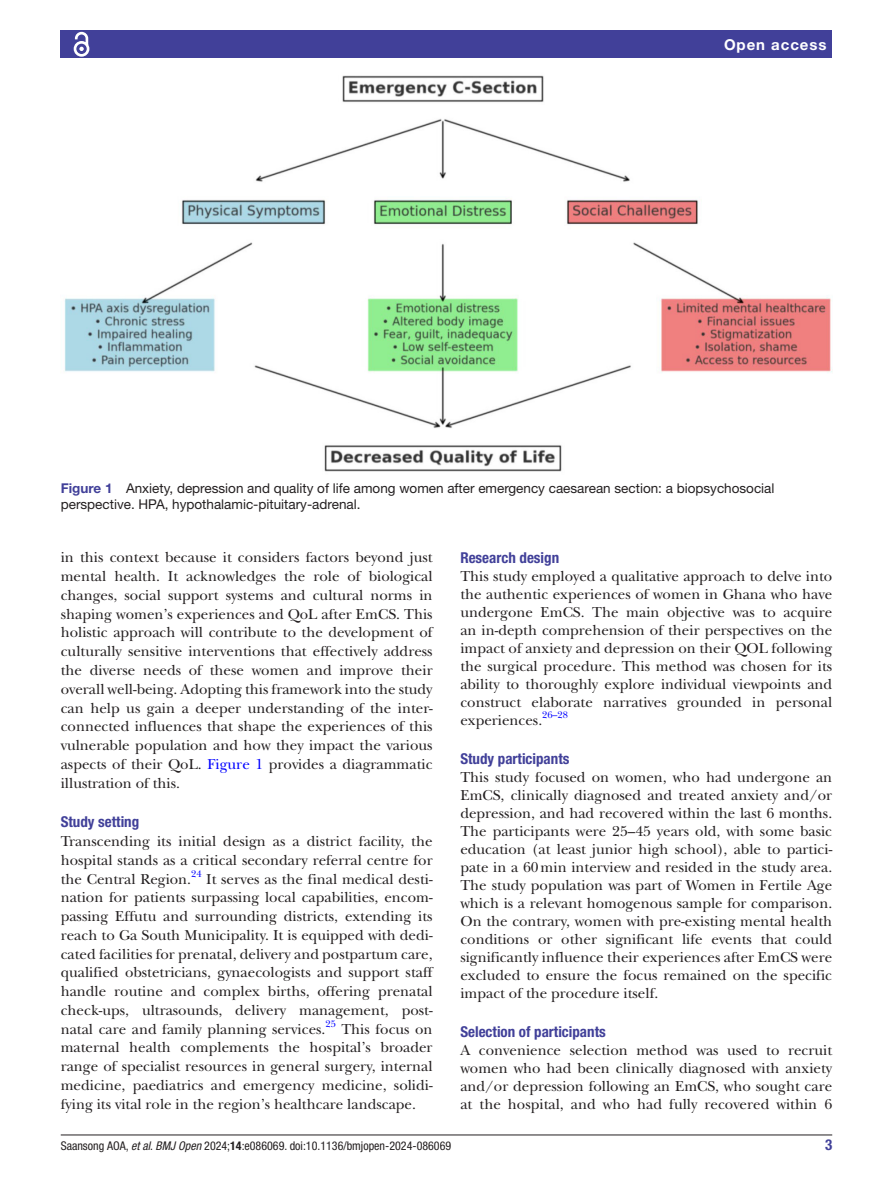
<style>
.page{position:relative;width:893px;height:1191px;background:#fff}
.page>*{position:absolute;margin:0;border:0;box-sizing:border-box;transform-origin:0 0}
.t1{font:15px/18.8px "New Baskerville";color:#231f20;text-align:justify}
.t2{font:700 condensed 15px "Helvetica Neue LT Std";color:#414099}
.t3{font:700 15px "Helvetica Neue LT Std";letter-spacing:.065em;color:#fff}
.t4{font:13.5px/16.2px "Helvetica Neue LT Std";color:#231f20}
.t5{font:condensed 12px "Helvetica Neue LT Std";color:#231f20}
.t6{font:9.9px "New Baskerville";color:#00f}
.s1{font-weight:700;color:#414099}
.s2{color:#00f}
.s3{font-style:italic}
.s4{font-weight:700}
</style>
<div class="page">
<hr style="left:61px;top:1134px;width:771px;height:1px;background:#231f20">
<div style="left:61px;top:31px;width:771px;height:27px;background:#414099"></div>
<svg style="left:73px;top:31px;width:17px;height:26px"></svg>
<img style="left:64px;top:75px;width:768px;height:397px">
<p class="t3" style="left:724px;top:35px;width:104px">Open access</p>
<p class="t4" style="left:61px;top:479px;width:715px"><span class="s1">Figure 1</span> Anxiety, depression and quality of life among women after emergency caesarean section: a biopsychosocial perspective. HPA, hypothalamic-pituitary-adrenal.</p>
<p class="t1" style="left:61px;top:548px;width:373px">in this context because it considers factors beyond just mental health. It acknowledges the role of biological changes, social support systems and cultural norms in shaping women’s experiences and QoL after EmCS. This holistic approach will contribute to the development of culturally sensitive interventions that effectively address the diverse needs of these women and improve their overall well-being. Adopting this framework into the study can help us gain a deeper understanding of the inter&shy;connected influences that shape the experiences of this vulnerable population and how they impact the various aspects of their QoL. <span class="s2">Figure 1</span> provides a diagrammatic illustration of this.</p>
<p class="t2" style="left:61px;top:812px;width:80px">Study setting</p>
<p class="t1" style="left:61px;top:832px;width:373px">Transcending its initial design as a district facility, the hospital stands as a critical secondary referral centre for the Central Region.<sup>24</sup> It serves as the final medical desti&shy;nation for patients surpassing local capabilities, encom&shy;passing Effutu and surrounding districts, extending its reach to Ga South Municipality. It is equipped with dedi&shy;cated facilities for prenatal, delivery and postpartum care, qualified obstetricians, gynaecologists and support staff handle routine and complex births, offering prenatal check-ups, ultrasounds, delivery management, post&shy;natal care and family planning services.<sup>25</sup> This focus on maternal health complements the hospital’s broader range of specialist resources in general surgery, internal medicine, paediatrics and emergency medicine, solidi&shy;fying its vital role in the region’s healthcare landscape.</p>
<p class="t2" style="left:460px;top:548px;width:100px">Research design</p>
<p class="t1" style="left:460px;top:567px;width:373px;line-height:18px">This study employed a qualitative approach to delve into the authentic experiences of women in Ghana who have undergone EmCS. The main objective was to acquire an in-depth comprehension of their perspectives on the impact of anxiety and depression on their QOL following the surgical procedure. This method was chosen for its ability to thoroughly explore individual viewpoints and construct elaborate narratives grounded in personal experiences.</p>
<p class="t6" style="left:542px;top:709px;width:27px">26–28</p>
<p class="t2" style="left:460px;top:749px;width:111px">Study participants</p>
<p class="t1" style="left:460px;top:768px;width:373px;line-height:18px">This study focused on women, who had undergone an EmCS, clinically diagnosed and treated anxiety and/or depression, and had recovered within the last 6 months.<br>The participants were 25–45 years old, with some basic education (at least junior high school), able to partici&shy;pate in a 60min interview and resided in the study area.<br>The study population was part of Women in Fertile Age which is a relevant homogenous sample for comparison.<br>On the contrary, women with pre-existing mental health conditions or other significant life events that could significantly influence their experiences after EmCS were excluded to ensure the focus remained on the specific impact of the procedure itself.</p>
<p class="t2" style="left:460px;top:1023px;width:147px">Selection of participants</p>
<p class="t1" style="left:460px;top:1041px;width:373px;line-height:18px">A convenience selection method was used to recruit women who had been clinically diagnosed with anxiety and/or depression following an EmCS, who sought care at the hospital, and who had fully recovered within 6</p>
<p class="t5" style="left:61px;top:1138px;width:392px">Saansong AOA, <span class="s3">et al</span>. <span class="s3">BMJ Open</span> 2024;<span class="s4">14</span>:e086069. doi:10.1136/bmjopen-2024-086069</p>
<p class="t2" style="left:825px;top:1135px;width:9px">3</p>
</div>
